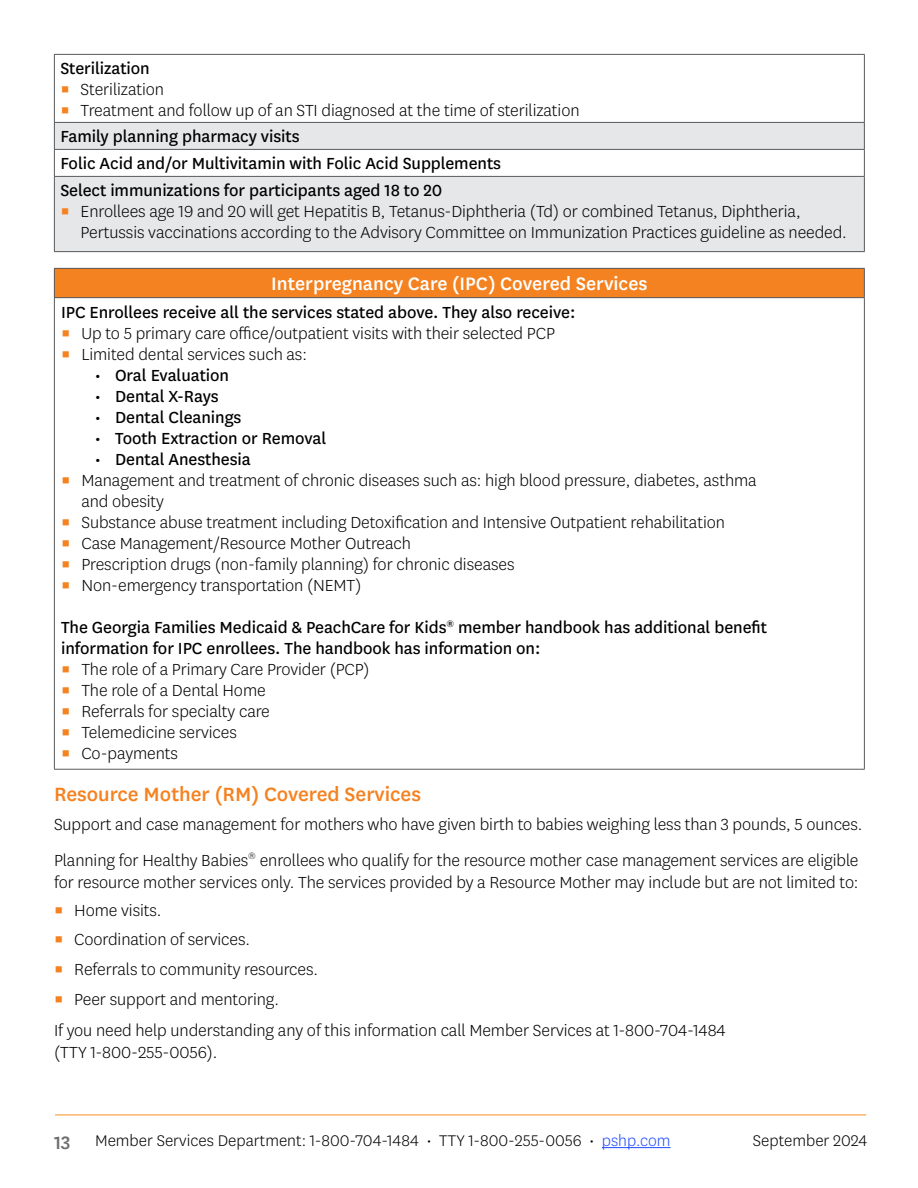
<style>
.page{position:relative;width:918px;height:1188px;background:#fff}
.page>*{position:absolute;margin:0;border:0;box-sizing:border-box;transform-origin:0 0}
.t1{font:500 22.5px "Centene Sans";color:#f58220}
.t2{font:500 21px "Centene Sans";color:#fff}
.t3{font:300 18.75px/21px "Centene Sans";letter-spacing:-.005em;color:#000}
.t4{font:18.75px/21px "Centene Sans";letter-spacing:-.005em;color:#000;text-align:justify}
.t5{font:300 18.75px/21px "Centene Sans";color:#f58220;text-align:justify}
.t6{font:300 18px "Centene Sans";color:#000}
.s1{color:#f58220}
.s2{font-weight:500;font-size:21px;color:#6d6e71}
.s3{color:#214bff}
</style>
<div class="page">
<hr style="left:602px;top:1147px;width:69px;height:1px;background:#214bff">
<hr style="left:55px;top:1115px;width:811px;height:1px;background:#f78f1e">
<div style="left:55px;top:123px;width:809px;height:128px;background:#e6e7e8"></div>
<div style="left:54px;top:149px;width:810px;height:27px;background:#fff"></div>
<hr style="left:54px;top:54px;width:811px;height:1px;background:#58595b">
<hr style="left:54px;top:55px;width:1px;height:67px;background:#58595b">
<hr style="left:864px;top:55px;width:1px;height:67px;background:#58595b">
<hr style="left:54px;top:122px;width:811px;height:1px;background:#58595b">
<hr style="left:54px;top:149px;width:811px;height:1px;background:#58595b">
<svg style="left:54px;top:123px;width:1px;height:53px"></svg>
<svg style="left:864px;top:123px;width:1px;height:53px"></svg>
<hr style="left:54px;top:176px;width:811px;height:1px;background:#58595b">
<hr style="left:54px;top:177px;width:1px;height:74px;background:#58595b">
<hr style="left:864px;top:177px;width:1px;height:74px;background:#58595b">
<hr style="left:54px;top:251px;width:811px;height:1px;background:#58595b">
<div style="left:54px;top:268px;width:810px;height:30px;background:#f58220"></div>
<hr style="left:54px;top:268px;width:811px;height:1px;background:#58595b">
<svg style="left:54px;top:269px;width:1px;height:28px"></svg>
<svg style="left:864px;top:269px;width:1px;height:28px"></svg>
<hr style="left:54px;top:297px;width:811px;height:1px;background:#58595b">
<hr style="left:54px;top:298px;width:1px;height:471px;background:#58595b">
<hr style="left:864px;top:298px;width:1px;height:471px;background:#58595b">
<hr style="left:54px;top:769px;width:811px;height:1px;background:#58595b">
<p class="t4" style="left:60px;top:57px;width:91px">Sterilization</p>
<p class="t5" style="left:60px;top:79px;width:11px">▪ ▪</p>
<p class="t3" style="left:81px;top:79px;width:85px">Sterilization</p>
<p class="t3" style="left:81px;top:100px;width:500px">Treatment and follow up of an STI diagnosed at the time of sterilization</p>
<p class="t4" style="left:60px;top:125px;width:241px">Family planning pharmacy visits</p>
<p class="t4" style="left:60px;top:152px;width:442px">Folic Acid and/or Multivitamin with Folic Acid Supplements</p>
<p class="t4" style="left:60px;top:179px;width:383px">Select immunizations for participants aged 18 to 20</p>
<p class="t3" style="left:81px;top:201px;width:768px;text-indent:-20px"><span class="s1">▪</span> Enrollees age 19 and 20 will get Hepatitis B, Tetanus-Diphtheria (Td) or combined Tetanus, Diphtheria,<br>Pertussis vaccinations according to the Advisory Committee on Immunization Practices guideline as needed.</p>
<h4 class="t2" style="left:271px;top:269px;width:378px">Interpregnancy Care (IPC) Covered Services</h4>
<p class="t4" style="left:61px;top:301px;width:516px">IPC Enrollees receive all the services stated above. They also receive:</p>
<p class="t5" style="left:61px;top:323px;width:11px">▪ ▪</p>
<p class="t3" style="left:81px;top:323px;width:475px">Up to 5 primary care office/outpatient visits with their selected PCP</p>
<p class="t3" style="left:81px;top:344px;width:227px">Limited dental services such as:</p>
<p class="t4" style="left:95px;top:364px;width:8px">• • • • •</p>
<p class="t4" style="left:115px;top:364px;width:116px">Oral Evaluation</p>
<p class="t4" style="left:115px;top:385px;width:105px">Dental X-Rays</p>
<p class="t4" style="left:115px;top:406px;width:128px">Dental Cleanings</p>
<p class="t4" style="left:115px;top:427px;width:213px">Tooth Extraction or Removal</p>
<p class="t4" style="left:115px;top:448px;width:137px">Dental Anesthesia</p>
<p class="t3" style="left:81px;top:470px;width:677px">Management and treatment of chronic diseases such as: high blood pressure, diabetes, asthma and obesity</p>
<p class="t3" style="left:81px;top:512px;width:645px">Substance abuse treatment including Detoxification and Intensive Outpatient rehabilitation</p>
<p class="t3" style="left:81px;top:533px;width:331px">Case Management/Resource Mother Outreach</p>
<p class="t3" style="left:81px;top:554px;width:435px">Prescription drugs (non-family planning) for chronic diseases</p>
<p class="t3" style="left:81px;top:575px;width:282px">Non-emergency transportation (NEMT)</p>
<p class="t4" style="left:61px;top:616px;width:708px">The Georgia Families Medicaid &amp; PeachCare for Kids<sup>®</sup> member handbook has additional benefit information for IPC enrollees. The handbook has information on:</p>
<p class="t5" style="left:61px;top:659px;width:11px">▪ ▪ ▪ ▪ ▪</p>
<p class="t3" style="left:81px;top:659px;width:290px">The role of a Primary Care Provider (PCP)</p>
<p class="t5" style="left:61px;top:470px;width:11px">▪</p>
<p class="t5" style="left:61px;top:512px;width:11px">▪ ▪ ▪ ▪</p>
<p class="t3" style="left:81px;top:680px;width:186px">The role of a Dental Home</p>
<p class="t3" style="left:81px;top:701px;width:190px">Referrals for specialty care</p>
<p class="t3" style="left:81px;top:722px;width:157px">Telemedicine services</p>
<p class="t3" style="left:81px;top:743px;width:98px">Co-payments</p>
<h3 class="t1" style="left:54px;top:778px;width:368px">Resource Mother (RM) Covered Services</h3>
<p class="t3" style="left:54px;top:813px;width:810px">Support and case management for mothers who have given birth to babies weighing less than 3 pounds, 5 ounces.</p>
<p class="t3" style="left:54px;top:848px;width:806px;line-height:22.5px">Planning for Healthy Babies<sup>®</sup> enrollees who qualify for the resource mother case management services are eligible for resource mother services only. The services provided by a Resource Mother may include but are not limited to:</p>
<p class="t5" style="left:54px;top:895px;width:11px;line-height:29.7px">▪ ▪ ▪ ▪</p>
<p class="t3" style="left:74px;top:899px;width:89px">Home visits.</p>
<p class="t3" style="left:74px;top:929px;width:177px">Coordination of services.</p>
<p class="t3" style="left:74px;top:958px;width:245px">Referrals to community resources.</p>
<p class="t3" style="left:74px;top:988px;width:206px">Peer support and mentoring.</p>
<p class="t3" style="left:54px;top:1018px;width:673px;line-height:22.5px">If you need help understanding any of this information call Member Services at 1-800-704-1484 (TTY 1-800-255-0056).</p>
<p class="t6" style="left:54px;top:1130px;width:618px"><span class="s2">13</span> Member Services Department: 1-800-704-1484 • TTY 1-800-255-0056 • <span class="s3">pshp.com</span></p>
<p class="t6" style="left:753px;top:1130px;width:116px">September 2024</p>
</div>
